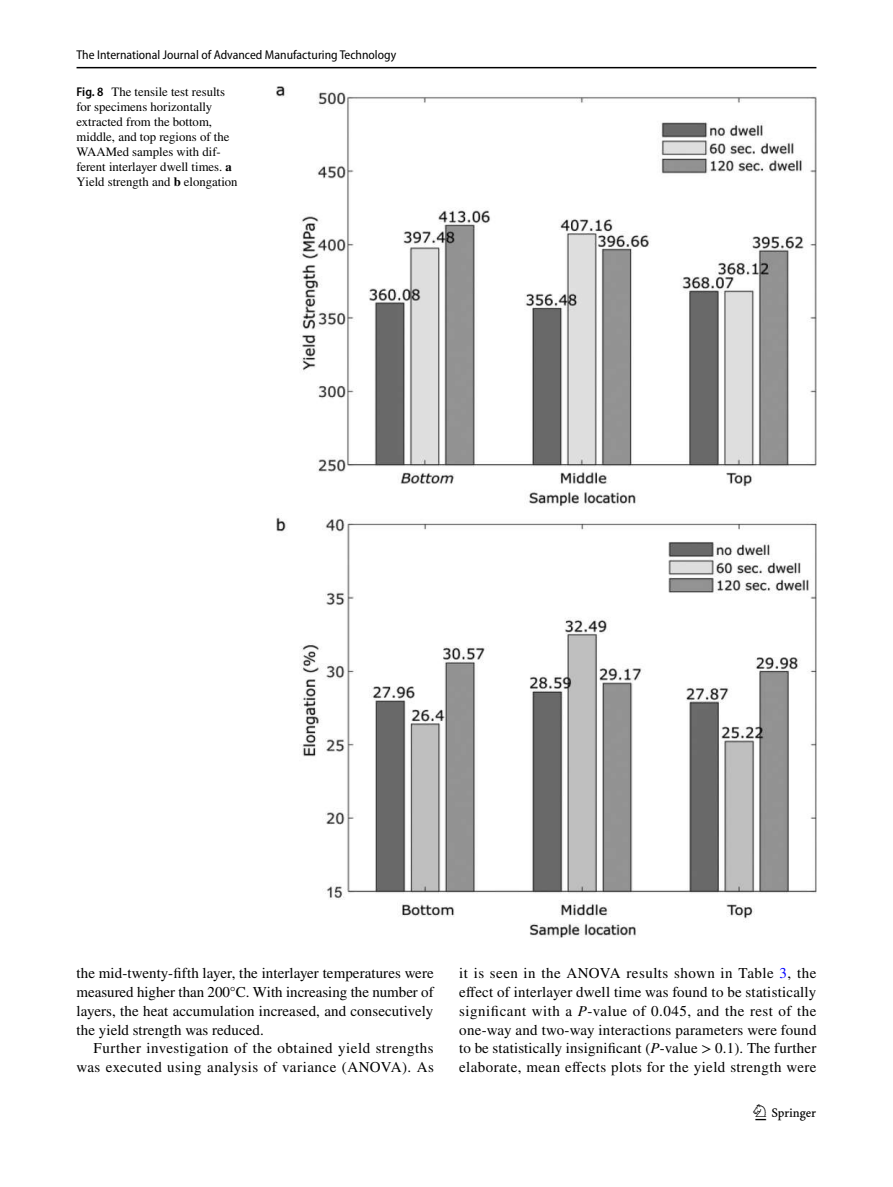
<style>
.page{position:relative;width:893px;height:1187px;background:#fff}
.page>*{position:absolute;margin:0;border:0;box-sizing:border-box;transform-origin:0 0}
.t1{font:22.5px "Springnew Regular 3";color:#000}
.t2{font:15px/18.8px "STIX";letter-spacing:.025em;color:#000;text-align:justify}
.t3{font:12.75px/15px "STIX";color:#000}
.t4{font:semi-condensed 12.75px "Myriad Pro";color:#000}
.s1{font-family:"Myriad Pro";font-weight:600;font-stretch:semi-condensed}
.s2{font-weight:700}
.s3{color:#00f}
.s4{font-style:italic}
</style>
<div class="page">
<hr style="left:77px;top:67px;width:739px;height:1px;background:#000">
<img style="left:276px;top:87px;width:540px;height:850px">
<p class="t4" style="left:77px;top:48px;width:321px">The International Journal of Advanced Manufacturing Technology</p>
<p class="t3" style="left:77px;top:85px;width:163px"><span class="s1">Fig. 8</span> The tensile test results for specimens horizontally extracted from the bottom, middle, and top regions of the<br>WAAMed samples with dif&shy;ferent interlayer dwell times. <span class="s2">a<br></span>Yield strength and <span class="s2">b</span> elongation</p>
<p class="t2" style="left:77px;top:964px;width:359px">the mid-twenty-fifth layer, the interlayer temperatures were measured higher than 200°C. With increasing the number of layers, the heat accumulation increased, and consecutively the yield strength was reduced.</p>
<p class="t2" style="left:77px;top:1039px;width:359px;text-align:right">Further investigation of the obtained yield strengths was executed using analysis of variance (ANOVA). As</p>
<p class="t2" style="left:459px;top:964px;width:359px">it is seen in the ANOVA results shown in Table <span class="s3">3</span>, the effect of interlayer dwell time was found to be statistically significant with a <span class="s4">P</span>-value of 0.045, and the rest of the one-way and two-way interactions parameters were found to be statistically insignificant (<span class="s4">P</span>-value &gt; 0.1). The further elaborate, mean effects plots for the yield strength were</p>
<h1 class="t1" style="left:755px;top:1104px;width:62px">1 3</h1>
</div>
